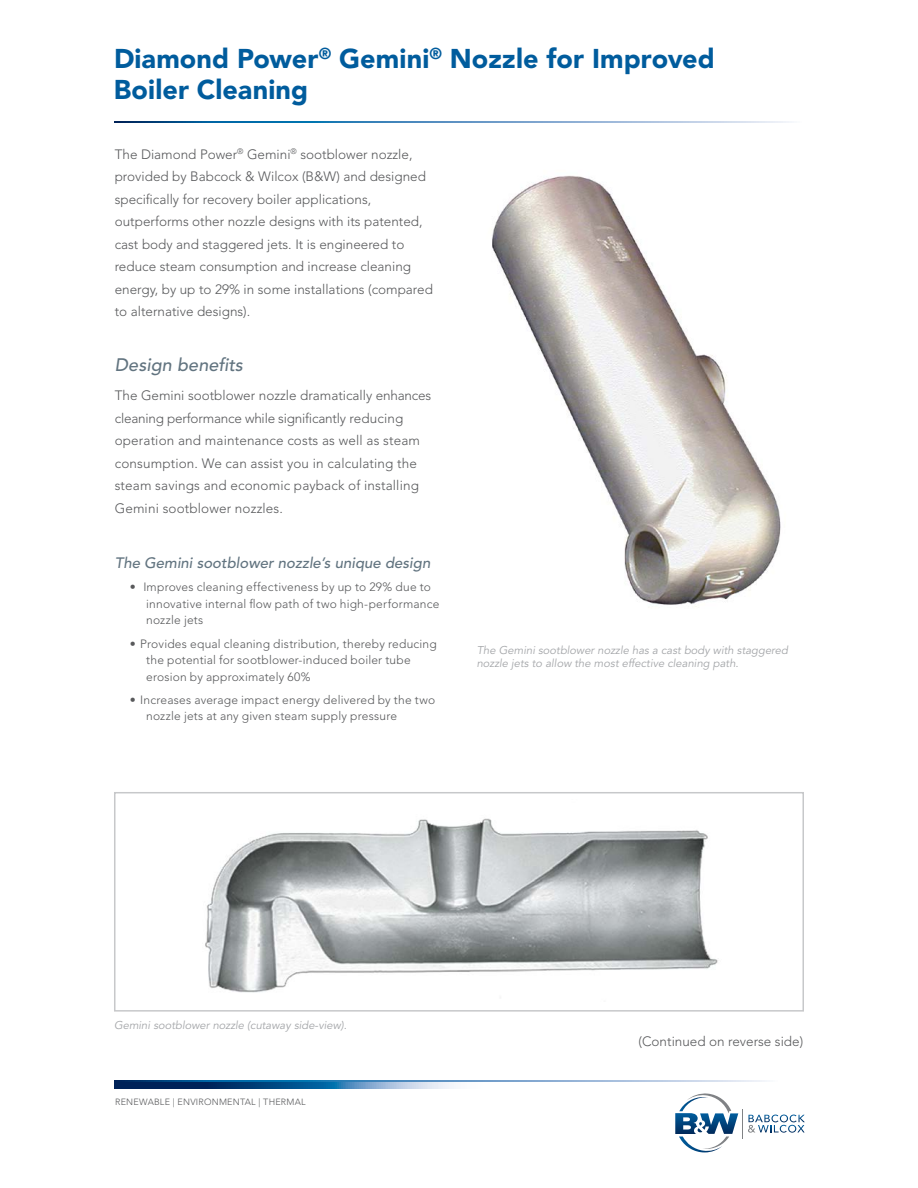
<style>
.page{position:relative;width:918px;height:1188px;background:#fff}
.page>*{position:absolute;margin:0;border:0;box-sizing:border-box;transform-origin:0 0}
.t1{font:900 27px/31.5px "Avenir LT Std";color:#005c9d}
.t2{font:italic 500 18px "Avenir LT Std";letter-spacing:.005em;color:#627480}
.t3{font:italic 500 15px "Avenir LT Std";color:#627480}
.t4{font:300 13.5px/22.5px "Avenir LT Std";color:#58595b}
.t5{font:300 12px/16.5px "Avenir LT Std";letter-spacing:.015em;color:#58595b}
.t6{font:italic 11.25px/13.5px "Avenir LT Std";color:#a4a6a9}
.t7{font:300 9px "Avenir LT Std";letter-spacing:.025em;color:#58595b}
</style>
<div class="page">
<svg style="left:114px;top:1082px;width:340px;height:7px;background:#396795"></svg>
<svg style="left:114px;top:1081px;width:653px;height:1px"></svg>
<svg style="left:115px;top:122px;width:677px;height:1px"></svg>
<img style="left:492px;top:175px;width:289px;height:432px">
<img style="left:205px;top:818px;width:513px;height:175px">
<div style="left:114px;top:792px;width:690px;height:220px;border:2px solid #c7c8ca"></div>
<svg style="left:675px;top:1094px;width:130px;height:58px"></svg>
<h1 class="t1" style="left:114px;top:42px;width:602px">Diamond Power<sup>®</sup> Gemini<sup>®</sup> Nozzle for Improved<br>Boiler Cleaning</h1>
<p class="t4" style="left:115px;top:143px;width:320px">The Diamond Power<sup>®</sup> Gemini<sup>®</sup> sootblower nozzle, provided by Babcock &amp; Wilcox (B&amp;W) and designed specifically for recovery boiler applications, outperforms other nozzle designs with its patented, cast body and staggered jets. It is engineered to reduce steam consumption and increase cleaning energy, by up to 29% in some installations (compared to alternative designs).</p>
<h2 class="t2" style="left:115px;top:354px;width:130px">Design benefits</h2>
<p class="t4" style="left:115px;top:384px;width:318px">The Gemini sootblower nozzle dramatically enhances cleaning performance while significantly reducing operation and maintenance costs as well as steam consumption. We can assist you in calculating the steam savings and economic payback of installing Gemini sootblower nozzles.</p>
<p class="t3" style="left:115px;top:554px;width:317px">The Gemini sootblower nozzle’s unique design</p>
<p class="t5" style="left:146px;top:579px;width:295px;text-indent:-16px">• Improves cleaning effectiveness by up to 29% due to innovative internal flow path of two high-performance nozzle jets</p>
<p class="t5" style="left:146px;top:635px;width:292px;text-indent:-16px">• Provides equal cleaning distribution, thereby reducing the potential for sootblower-induced boiler tube erosion by approximately 60%</p>
<p class="t5" style="left:146px;top:692px;width:290px;text-indent:-16px">• Increases average impact energy delivered by the two nozzle jets at any given steam supply pressure</p>
<p class="t6" style="left:477px;top:644px;width:313px">The Gemini sootblower nozzle has a cast body with staggered nozzle jets to allow the most effective cleaning path.</p>
<p class="t6" style="left:114px;top:1019px;width:234px">Gemini sootblower nozzle (cutaway side-view).</p>
<p class="t7" style="left:115px;top:1096px;width:192px">RENEWABLE | ENVIRONMENTAL | THERMAL</p>
<p class="t4" style="left:639px;top:1030px;width:166px">(Continued on reverse side)</p>
</div>
